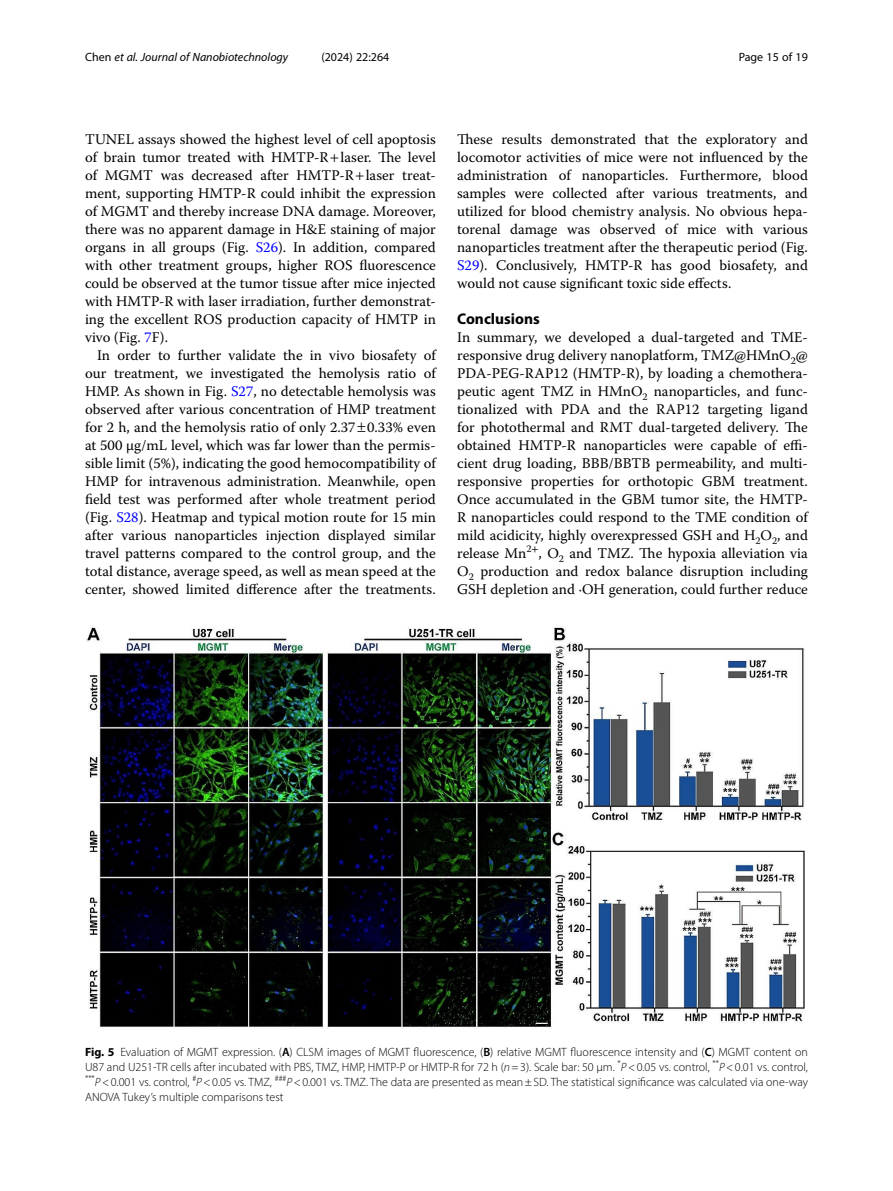
<style>
.page{position:relative;width:893px;height:1191px;background:#fff}
.page>*{position:absolute;margin:0;border:0;box-sizing:border-box;transform-origin:0 0}
.Head_1{font:700 15.45px "Myriad Pro";color:#000}
.Body_Text{font:14.7px/18px "Warnock Pro";color:#000;text-align:justify}
.Body_Text_Indent{font:14.7px/18px "Warnock Pro";color:#000;text-align:justify}
.Figure_Caption{font:300 12px/15px "Myriad Pro";color:#000;text-align:justify}
.t1{font:italic 12px "Myriad Pro";color:#000}
.t2{font:12px "Myriad Pro";color:#000}
.s1{font-style:normal}
.s2{color:#00f}
.s3{font-weight:700}
.s4{font-weight:600}
.s5{font-style:italic}
</style>
<div class="page">
<img style="left:87px;top:625px;width:718px;height:404px">
<p class="t1" style="left:85px;top:50px;width:205px"><span class="s1">Chen</span> et al. Journal of Nanobiotechnology</p>
<p class="t2" style="left:321px;top:50px;width:70px">(2024) 22:264</p>
<p class="t2" style="left:739px;top:50px;width:71px">Page 15 of 19</p>
<p class="Body_Text" style="left:85px;top:130px;width:352px">TUNEL assays showed the highest level of cell apoptosis of brain tumor treated with HMTP-R laser. The level of MGMT was decreased after HMTP-R laser treat&shy;ment, supporting HMTP-R could inhibit the expression of MGMT and thereby increase DNA damage. Moreover, there was no apparent damage in H&amp;E staining of major organs in all groups (Fig. <span class="s2">S26</span>). In addition, compared with other treatment groups, higher ROS fluorescence could be observed at the tumor tissue after mice injected with HMTP-R with laser irradiation, further demonstrat&shy;ing the excellent ROS production capacity of HMTP in vivo (Fig. <span class="s2">7</span>F).</p>
<p class="Body_Text_Indent" style="left:85px;top:346px;width:352px;text-indent:12px">In order to further validate the in vivo biosafety of our treatment, we investigated the hemolysis ratio of HMP. As shown in Fig. <span class="s2">S27</span>, no detectable hemolysis was observed after various concentration of HMP treatment for 2 h, and the hemolysis ratio of only 2.37 0.33% even at 500 µg/mL level, which was far lower than the permis&shy;sible limit (5%), indicating the good hemocompatibility of HMP for intravenous administration. Meanwhile, open field test was performed after whole treatment period (Fig. <span class="s2">S28</span>). Heatmap and typical motion route for 15 min after various nanoparticles injection displayed similar travel patterns compared to the control group, and the total distance, average speed, as well as mean speed at the center, showed limited difference after the treatments.</p>
<p class="Body_Text_Indent" style="left:457px;top:130px;width:352px">These results demonstrated that the exploratory and locomotor activities of mice were not influenced by the administration of nanoparticles. Furthermore, blood samples were collected after various treatments, and utilized for blood chemistry analysis. No obvious hepa&shy;torenal damage was observed of mice with various nanoparticles treatment after the therapeutic period (Fig.<br><span class="s2">S29</span>). Conclusively, HMTP-R has good biosafety, and would not cause significant toxic side effects.</p>
<p class="Head_1" style="left:457px;top:309px;width:84px">Conclusions</p>
<p class="Body_Text" style="left:457px;top:328px;width:352px">In summary, we developed a dual-targeted and TME&shy;responsive drug delivery nanoplatform, TMZ@HMnO<sub>2</sub>@ PDA-PEG-RAP12 (HMTP-R), by loading a chemothera&shy;peutic agent TMZ in HMnO<sub>2</sub> nanoparticles, and func&shy;tionalized with PDA and the RAP12 targeting ligand for photothermal and RMT dual-targeted delivery. The obtained HMTP-R nanoparticles were capable of effi&shy;cient drug loading, BBB/BBTB permeability, and multi&shy;responsive properties for orthotopic GBM treatment.<br>Once accumulated in the GBM tumor site, the HMTP-R nanoparticles could respond to the TME condition of mild acidicity, highly overexpressed GSH and H<sub>2</sub>O<sub>2</sub>, and release Mn<sup>2</sup><sup>+</sup>, O<sub>2</sub> and TMZ. The hypoxia alleviation via O<sub>2</sub> production and redox balance disruption including GSH depletion and ·OH generation, could further reduce</p>
<p class="Figure_Caption" style="left:85px;top:1044px;width:724px"><span class="s3">Fig. 5</span> Evaluation of MGMT expression. (<span class="s4">A</span>) CLSM images of MGMT fluorescence, (<span class="s4">B</span>) relative MGMT fluorescence intensity and (<span class="s4">C</span>) MGMT content on U87 and U251-TR cells after incubated with PBS, TMZ, HMP, HMTP-P or HMTP-R for 72 h (<span class="s5">n</span>=3). Scale bar: 50 μm. <sup>*</sup><span class="s5">P</span>&lt;0.05 vs. control, <sup>**</sup><span class="s5">P</span>&lt;0.01 vs. control, <sup>***</sup><span class="s5">P</span>&lt;0.001 vs. control, <sup>#</sup><span class="s5">P</span>&lt;0.05 vs. TMZ, <sup>###</sup><span class="s5">P</span>&lt;0.001 vs. TMZ. The data are presented as mean±SD. The statistical significance was calculated via one-way ANOVA Tukey’s multiple comparisons test</p>
</div>
